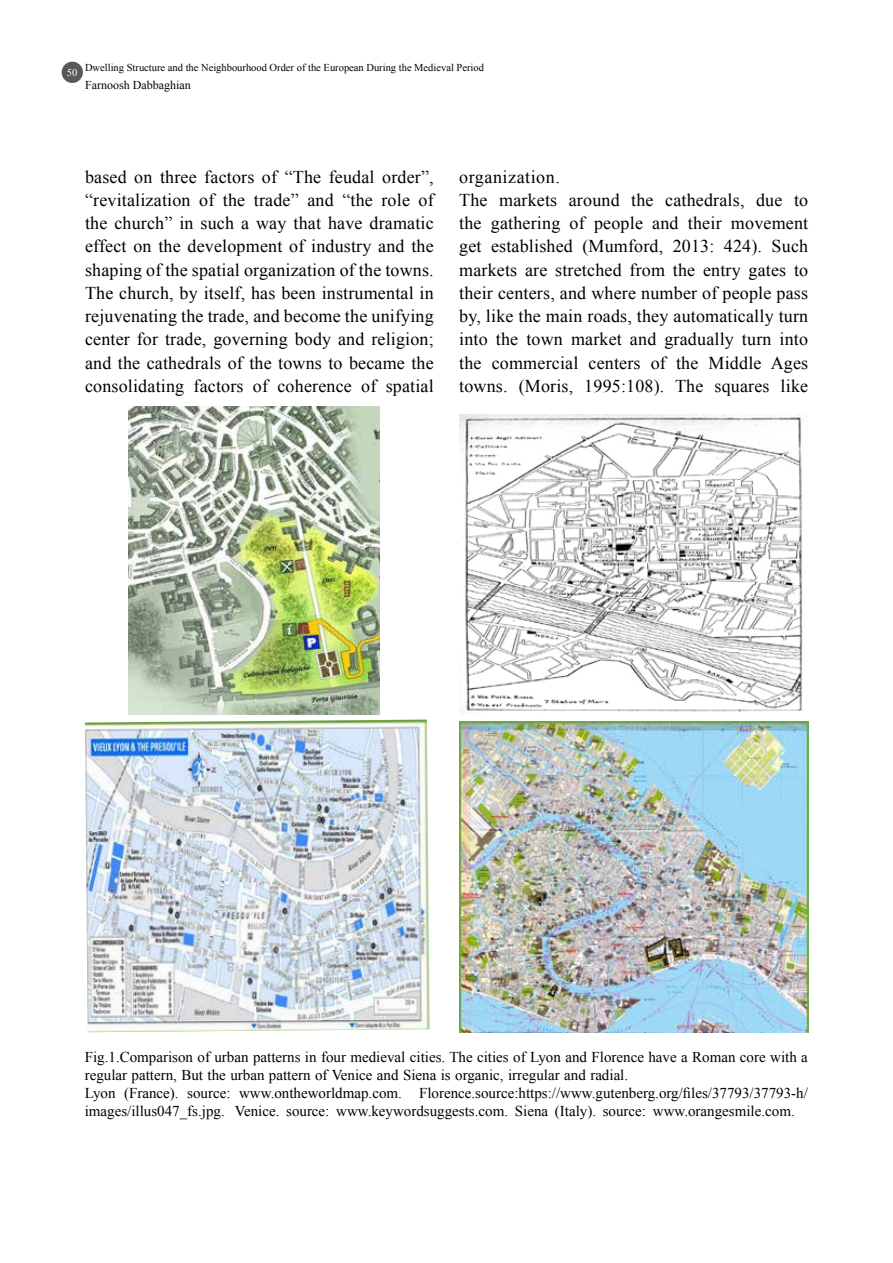
<style>
.page{position:relative;width:893px;height:1263px;background:#fff}
.page>*{position:absolute;margin:0;border:0;box-sizing:border-box;transform-origin:0 0}
.t1{font:18px/23.2px "Times New Roman";letter-spacing:.01em;color:#000;text-align:right}
.t2{font:18px "Times New Roman";letter-spacing:.03em;color:#000}
.t3{font:15px "Times New Roman";color:#000}
.t4{font:12px "Times New Roman";color:#000}
.t5{font:10.5px "Times New Roman";color:#000}
.t6{font:10.5px "Times New Roman";color:#fff}
</style>
<div class="page">
<div style="left:62px;top:62px;width:21px;height:21px;background:#58595b;border-radius:50%"></div>
<img style="left:85px;top:719px;width:345px;height:313px">
<img style="left:459px;top:721px;width:349px;height:311px">
<img style="left:129px;top:406px;width:250px;height:309px">
<img style="left:459px;top:415px;width:344px;height:299px">
<p class="t6" style="left:67px;top:65px;width:12px">50</p>
<p class="t5" style="left:85px;top:60px;width:400px">Dwelling Structure and the Neighbourhood Order of the European During the Medieval Period</p>
<p class="t4" style="left:85px;top:77px;width:107px">Farnoosh Dabbaghian</p>
<p class="t1" style="left:85px;top:165px;width:350px">based on three factors of “The feudal order ,“ of</p>
<p class="t1" style="left:85px;top:188px;width:107px">“revitalization</p>
<p class="t1" style="left:85px;top:211px;width:350px">the church” in such a way that have dramatic</p>
<p class="t1" style="left:85px;top:234px;width:350px">effect on the development of industry and the</p>
<p class="t1" style="left:85px;top:258px;width:350px">shaping of the spatial organization of the towns.</p>
<p class="t1" style="left:85px;top:281px;width:350px">The church, by itself, has been instrumental in</p>
<p class="t1" style="left:85px;top:304px;width:350px">rejuvenating the trade, and become the unifying</p>
<p class="t1" style="left:85px;top:327px;width:350px">center for trade, governing body and religion;</p>
<p class="t1" style="left:85px;top:351px;width:350px">and the cathedrals of the towns to became the</p>
<p class="t1" style="left:386px;top:374px;width:50px">spatial</p>
<p class="t1" style="left:223px;top:188px;width:24px">the</p>
<p class="t1" style="left:254px;top:188px;width:46px">trade”</p>
<p class="t1" style="left:307px;top:188px;width:28px">and</p>
<p class="t1" style="left:342px;top:188px;width:32px">“the</p>
<p class="t1" style="left:381px;top:188px;width:30px">role</p>
<p class="t1" style="left:199px;top:188px;width:17px">of</p>
<p class="t1" style="left:85px;top:374px;width:101px">consolidating</p>
<p class="t1" style="left:277px;top:374px;width:76px">coherence</p>
<p class="t1" style="left:194px;top:374px;width:52px">factors</p>
<p class="t1" style="left:253px;top:374px;width:17px">of</p>
<p class="t1" style="left:361px;top:374px;width:17px">of</p>
<p class="t2" style="left:459px;top:164px;width:102px">organization.</p>
<p class="t1" style="left:459px;top:188px;width:30px">The</p>
<p class="t1" style="left:499px;top:188px;width:60px">markets</p>
<p class="t1" style="left:569px;top:188px;width:52px">around</p>
<p class="t1" style="left:631px;top:188px;width:24px">the</p>
<p class="t1" style="left:665px;top:188px;width:81px">cathedrals,</p>
<p class="t1" style="left:756px;top:188px;width:28px">due</p>
<p class="t1" style="left:794px;top:188px;width:16px">to</p>
<p class="t1" style="left:459px;top:211px;width:24px">the</p>
<p class="t1" style="left:491px;top:211px;width:71px">gathering</p>
<p class="t1" style="left:594px;top:211px;width:50px">people</p>
<p class="t1" style="left:570px;top:211px;width:17px">of</p>
<p class="t1" style="left:652px;top:211px;width:28px">and</p>
<p class="t1" style="left:688px;top:211px;width:35px">their</p>
<p class="t1" style="left:731px;top:211px;width:79px">movement</p>
<p class="t1" style="left:491px;top:234px;width:83px">established</p>
<p class="t1" style="left:582px;top:234px;width:82px">(Mumford,</p>
<p class="t1" style="left:724px;top:234px;width:40px">424 .)</p>
<p class="t1" style="left:772px;top:234px;width:38px">Such</p>
<p class="t1" style="left:673px;top:234px;width:43px">2013:</p>
<p class="t1" style="left:459px;top:234px;width:24px">get</p>
<p class="t1" style="left:459px;top:258px;width:350px">markets are stretched from the entry gates to</p>
<p class="t1" style="left:459px;top:281px;width:350px">their centers, and where number of people pass</p>
<p class="t1" style="left:459px;top:304px;width:350px">by, like the main roads, they automatically turn</p>
<p class="t1" style="left:742px;top:327px;width:68px">turn into</p>
<p class="t1" style="left:459px;top:327px;width:105px">into the town</p>
<p class="t1" style="left:571px;top:327px;width:164px">market and gradually</p>
<p class="t1" style="left:459px;top:351px;width:24px">the</p>
<p class="t1" style="left:492px;top:351px;width:88px">commercial</p>
<p class="t1" style="left:588px;top:351px;width:54px">centers</p>
<p class="t1" style="left:651px;top:351px;width:17px">of</p>
<p class="t1" style="left:676px;top:351px;width:24px">the</p>
<p class="t1" style="left:709px;top:351px;width:54px">Middle</p>
<p class="t1" style="left:771px;top:351px;width:39px">Ages</p>
<p class="t1" style="left:459px;top:374px;width:50px">towns.</p>
<p class="t1" style="left:519px;top:374px;width:56px">(Moris,</p>
<p class="t1" style="left:584px;top:374px;width:82px">1995:108 .)</p>
<p class="t1" style="left:675px;top:374px;width:30px">The</p>
<p class="t1" style="left:714px;top:374px;width:57px">squares</p>
<p class="t1" style="left:781px;top:374px;width:29px">like</p>
<p class="t3" style="left:85px;top:1047px;width:725px">Fig.1.Comparison of urban patterns in four medieval cities. The cities of Lyon and Florence have a Roman core with a</p>
<p class="t3" style="left:85px;top:1065px;width:545px">regular pattern, But the urban pattern of Venice and Siena is organic, irregular and radial.</p>
<p class="t3" style="left:419px;top:1083px;width:390px">Florence.source:https://www.gutenberg.org/files/37793/37793- /h</p>
<p class="t3" style="left:124px;top:1083px;width:56px">(France .)</p>
<p class="t3" style="left:239px;top:1083px;width:164px">www.ontheworldmap.com.</p>
<p class="t3" style="left:85px;top:1083px;width:32px">Lyon</p>
<p class="t3" style="left:187px;top:1083px;width:45px">source:</p>
<p class="t3" style="left:85px;top:1101px;width:142px">images/illus047_fs.jpg.</p>
<p class="t3" style="left:235px;top:1101px;width:561px">Venice. source: www.keywordsuggests.com. Siena (Italy .) source: www.orangesmile.com.</p>
</div>
